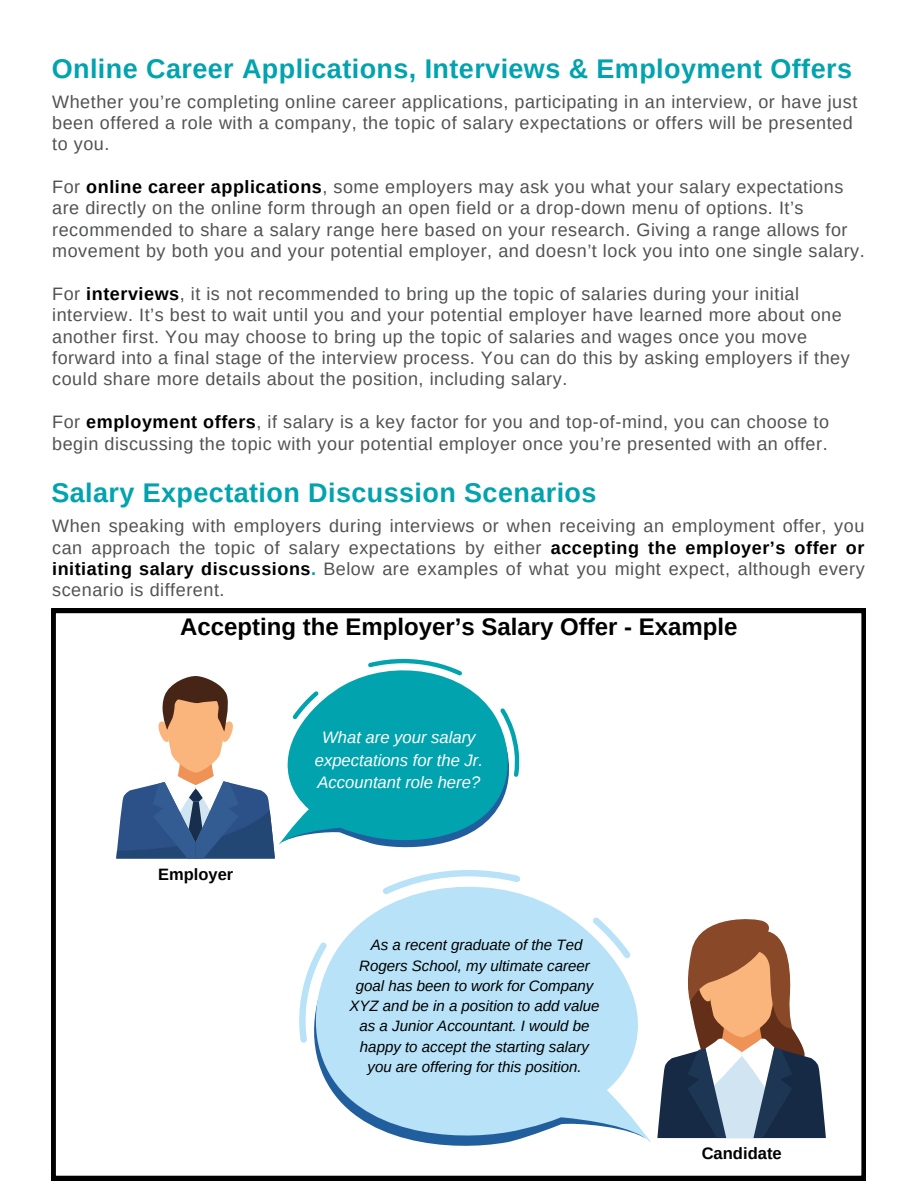
<style>
.page{position:relative;width:918px;height:1188px;background:#fff}
.page>*{position:absolute;margin:0;border:0;box-sizing:border-box;transform-origin:0 0}
.t1{font:700 27px "Arimo";letter-spacing:.015em;color:#01a3ae}
.t2{font:700 24px "Arimo";color:#000}
.t3{font:18px/21.3px "Arimo";letter-spacing:.03em;color:#515254}
.t4{font:italic 16.65px/22.5px "Arimo";color:#fff;text-align:center}
.t5{font:700 16.5px "Arimo";color:#000}
.t6{font:italic 15px/20.2px "Arimo";color:#000;text-align:center}
.s1{font-weight:700;color:#000}
.s2{font-weight:700;color:#01a3ae}
</style>
<div class="page">
<svg style="left:51px;top:609px;width:815px;height:571px"></svg>
<svg style="left:116px;top:675px;width:159px;height:184px"></svg>
<svg style="left:279px;top:665px;width:236px;height:187px"></svg>
<svg style="left:513px;top:708px;width:7px;height:69px"></svg>
<svg style="left:279px;top:658px;width:234px;height:187px;fill:#01a3ae"></svg>
<svg style="left:657px;top:914px;width:169px;height:224px"></svg>
<svg style="left:306px;top:879px;width:344px;height:273px"></svg>
<svg style="left:299px;top:942px;width:9px;height:101px"></svg>
<svg style="left:308px;top:869px;width:342px;height:273px;fill:#b7e2f7"></svg>
<h1 class="t1" style="left:52px;top:53px;width:802px">Online Career Applications, Interviews &amp; Employment Offers</h1>
<p class="t3" style="left:52px;top:91px;width:807px">Whether you’re completing online career applications, participating in an interview, or have just been offered a role with a company, the topic of salary expectations or offers will be presented to you.</p>
<p class="t3" style="left:52px;top:176px;width:814px">For <span class="s1">online career applications</span>, some employers may ask you what your salary expectations are directly on the online form through an open field or a drop-down menu of options. It’s recommended to share a salary range here based on your research. Giving a range allows for movement by both you and your potential employer, and doesn’t lock you into one single salary.</p>
<p class="t3" style="left:52px;top:283px;width:799px">For <span class="s1">interviews</span>, it is not recommended to bring up the topic of salaries during your initial interview. It’s best to wait until you and your potential employer have learned more about one another first. You may choose to bring up the topic of salaries and wages once you move forward into a final stage of the interview process. You can do this by asking employers if they could share more details about the position, including salary.</p>
<p class="t3" style="left:52px;top:411px;width:778px">For <span class="s1">employment offers</span>, if salary is a key factor for you and top-of-mind, you can choose to begin discussing the topic with your potential employer once you’re presented with an offer.</p>
<h1 class="t1" style="left:51px;top:477px;width:547px">Salary Expectation Discussion Scenarios</h1>
<p class="t3" style="left:52px;top:515px;width:814px;text-align:justify">When speaking with employers during interviews or when receiving an employment offer, you can approach the topic of salary expectations by either <span class="s1">accepting the employer’s offer or initiating salary discussions</span><span class="s2">.</span> Below are examples of what you might expect, although every scenario is different.</p>
<h2 class="t2" style="left:180px;top:613px;width:559px">Accepting the Employer’s Salary Offer - Example</h2>
<p class="t5" style="left:158px;top:865px;width:76px">Employer</p>
<p class="t4" style="left:315px;top:726px;width:170px">What are your salary expectations for the Jr.<br>Accountant role here?</p>
<p class="t6" style="left:349px;top:935px;width:252px">As a recent graduate of the Ted Rogers School, my ultimate career goal has been to work for Company XYZ and be in a position to add value as a Junior Accountant. I would be happy to accept the starting salary you are offering for this position.</p>
<p class="t5" style="left:702px;top:1144px;width:82px">Candidate</p>
</div>
